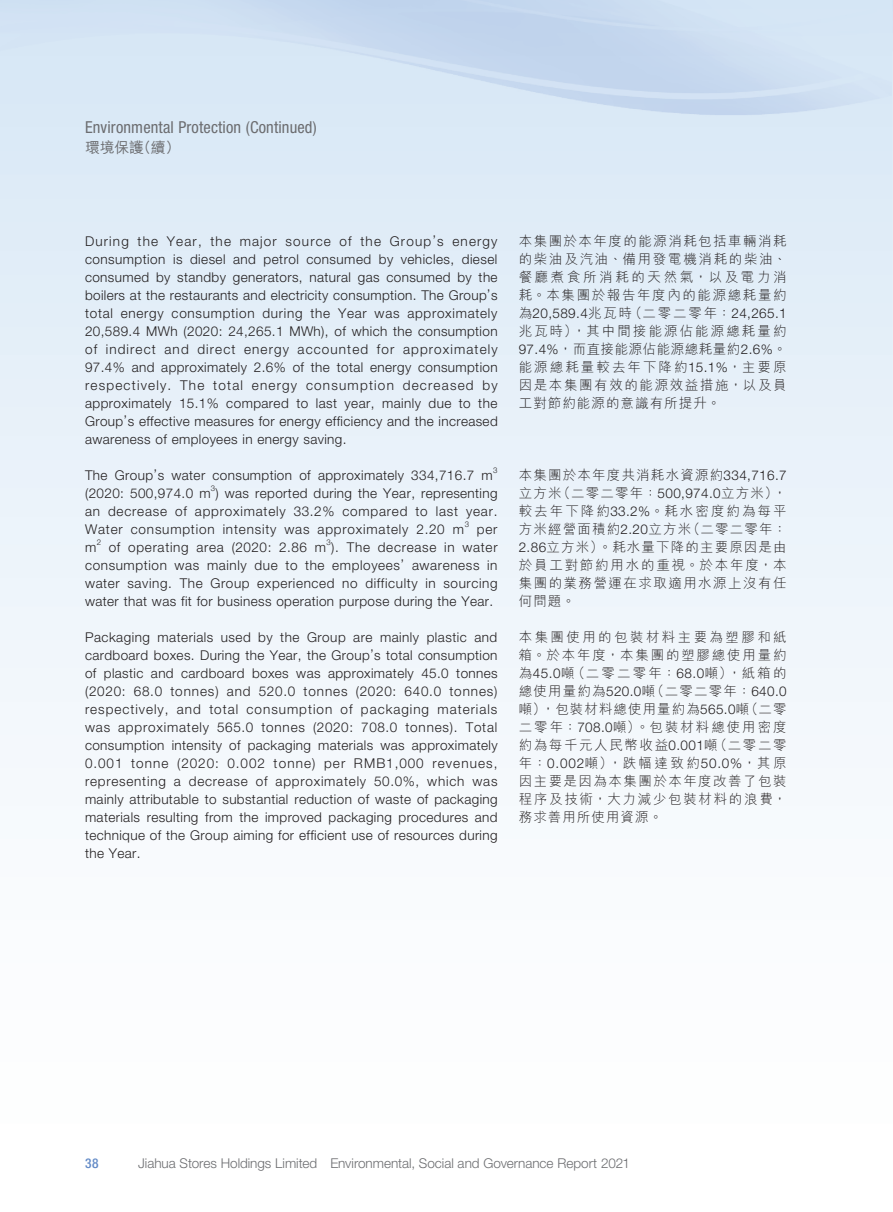
<style>
.page{position:relative;width:893px;height:1212px;background:#fff}
.page>*{position:absolute;margin:0;border:0;box-sizing:border-box;transform-origin:0 0}
.t1{font:condensed 16.5px "Helvetica Neue LT Std";letter-spacing:.01em;color:#6c6d70}
.t2{font:500 15px "M Hei HK";color:#6c6d70}
.t3{font:300 13.5px/18px "Helvetica Neue LT Std";letter-spacing:.03em;color:#231f20;text-align:justify}
.t4{font:300 13.5px/18px "M Hei HK";letter-spacing:.12em;color:#231f20;text-align:justify}
.t5{font:300 13.5px/18px "Helvetica Neue LT Std";letter-spacing:.06em;color:#231f20}
.t6{font:300 13.5px "Helvetica Neue LT Std";color:#6c6d70}
.t7{font:300 13.5px "Helvetica Neue LT Std";letter-spacing:.055em;color:#231f20}
.t8{font:500 condensed 13.5px "Helvetica Neue LT Std";color:#6189c6}
.t9{font:300 7.8px "Helvetica Neue LT Std";color:#231f20}
.s1{font-family:"M Hei HK"}
.s2{font-family:"Helvetica Neue LT Std"}
</style>
<div class="page">
<p class="t1" style="left:85px;top:118px;width:233px">Environmental Protection (Continued)</p>
<p class="t2" style="left:85px;top:136px;width:97px">環境保護（續）</p>
<p class="t3" style="left:85px;top:232px;width:414px">During the Year, the major source of the Group’s energy consumption is diesel and petrol consumed by vehicles, diesel consumed by standby generators, natural gas consumed by the boilers at the restaurants and electricity consumption. The Group’s total energy consumption during the Year was approximately 20,589.4 MWh (2020: 24,265.1 MWh), of which the consumption of indirect and direct energy accounted for approximately 97.4% and approximately 2.6% of the total energy consumption respectively. The total energy consumption decreased by approximately 15.1% compared to last year, mainly due to the Group’s effective measures for energy efficiency and the increased awareness of employees in energy saving.</p>
<p class="t3" style="left:85px;top:466px;width:409px">The Group’s water consumption of approximately 334,716.7 m</p>
<p class="t9" style="left:493px;top:466px;width:6px">3</p>
<p class="t3" style="left:85px;top:484px;width:414px">(2020: 500,974.0 m ) was reported during the Year, representing</p>
<p class="t9" style="left:211px;top:484px;width:6px">3</p>
<p class="t5" style="left:85px;top:502px;width:414px">an decrease of approximately 33.2% compared to last year.<br>Water consumption intensity was approximately 2.20 m</p>
<p class="t9" style="left:465px;top:520px;width:6px">3</p>
<p class="t3" style="left:477px;top:520px;width:22px">per</p>
<p class="t9" style="left:327px;top:538px;width:6px">3</p>
<p class="t3" style="left:85px;top:556px;width:414px">consumption was mainly due to the employees’ awareness in water saving. The Group experienced no difficulty in sourcing water that was fit for business operation purpose during the Year.</p>
<p class="t3" style="left:85px;top:628px;width:414px">Packaging materials used by the Group are mainly plastic and cardboard boxes. During the Year, the Group’s total consumption of plastic and cardboard boxes was approximately 45.0 tonnes (2020: 68.0 tonnes) and 520.0 tonnes (2020: 640.0 tonnes) respectively, and total consumption of packaging materials was approximately 565.0 tonnes (2020: 708.0 tonnes). Total consumption intensity of packaging materials was approximately 0.001 tonne (2020: 0.002 tonne) per RMB1,000 revenues, representing a decrease of approximately 50.0%, which was mainly attributable to substantial reduction of waste of packaging materials resulting from the improved packaging procedures and technique of the Group aiming for efficient use of resources during the Year.</p>
<p class="t9" style="left:97px;top:538px;width:6px">2</p>
<p class="t7" style="left:109px;top:539px;width:390px">of operating area (2020: 2.86 m ). The decrease in water</p>
<p class="t3" style="left:85px;top:538px;width:13px">m</p>
<p class="t4" style="left:519px;top:232px;width:269px">本集團於本年度的能源消耗包括車輛消耗的柴油及汽油、備用發電機消耗的柴油、餐廳煮食所消耗的天然氣，以及電力消耗。本集團於報告年度內的能源總耗量約</p>
<p class="t3" style="left:519px;top:304px;width:269px"><span class="s1">為</span>20,589.4<span class="s1">兆瓦時（二零二零年：</span>24,265.1</p>
<p class="t4" style="left:519px;top:322px;width:269px">兆瓦時），其中間接能源佔能源總耗量約<span class="s2">97.4%</span>，而直接能源佔能源總耗量約<span class="s2">2.6%</span>。能源總耗量較去年下降約<span class="s2">15.1%</span>，主要原因是本集團有效的能源效益措施，以及員工對節約能源的意識有所提升。</p>
<p class="t4" style="left:519px;top:466px;width:269px">本集團於本年度共消耗水資源約<span class="s2">334,716.7</span>立方米（二零二零年：<span class="s2">500,974.0</span>立方米），較去年下降約<span class="s2">33.2%</span>。耗水密度約為每平方米經營面積約<span class="s2">2.20</span>立方米（二零二零年：<span class="s2">2.86</span>立方米）。耗水量下降的主要原因是由於員工對節約用水的重視。於本年度，本集團的業務營運在求取適用水源上沒有任何問題。</p>
<p class="t4" style="left:519px;top:628px;width:269px">本集團使用的包裝材料主要為塑膠和紙箱。於本年度，本集團的塑膠總使用量約為<span class="s2">45.0</span>噸（二零二零年：<span class="s2">68.0</span>噸），紙箱的總使用量約為<span class="s2">520.0</span>噸（二零二零年：<span class="s2">640.0</span>噸），包裝材料總使用量約為<span class="s2">565.0</span>噸（二零二零年：<span class="s2">708.0</span>噸）。包裝材料總使用密度約為每千元人民幣收益<span class="s2">0.001</span>噸（二零二零年：<span class="s2">0.002</span>噸），跌幅達致約<span class="s2">50.0%</span>，其原因主要是因為本集團於本年度改善了包裝程序及技術，大力減少包裝材料的浪費，務求善用所使用資源。</p>
<p class="t8" style="left:85px;top:1155px;width:15px">38</p>
<p class="t6" style="left:138px;top:1154px;width:493px">Jiahua Stores Holdings Limited Environmental, Social and Governance Report 2021</p>
</div>
